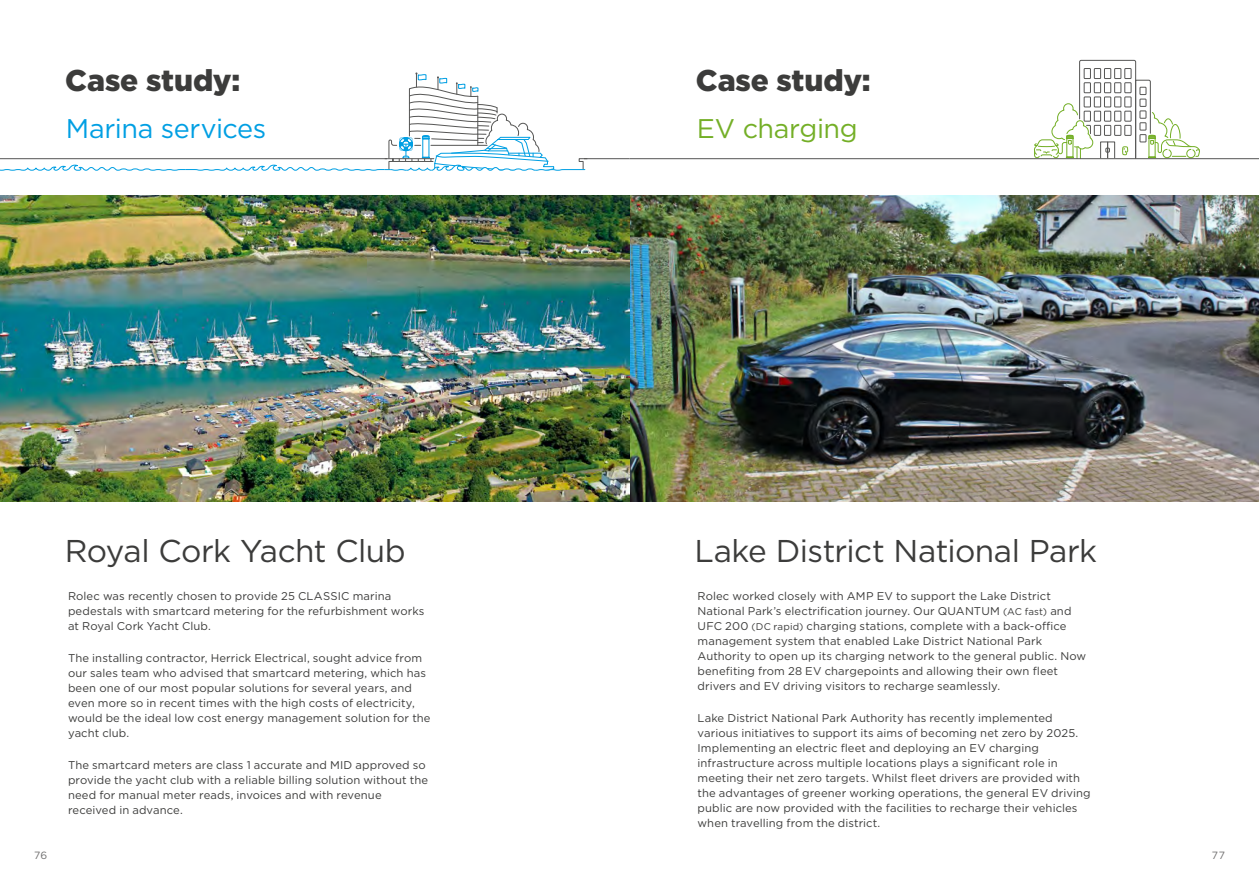
<style>
.page{position:relative;width:1259px;height:893px;background:#fff}
.page>*{position:absolute;margin:0;border:0;box-sizing:border-box;transform-origin:0 0}
.t1{font:31.5px "Gotham";letter-spacing:-.02em;color:#3c3c3b}
.t2{font:900 30px "Gotham";letter-spacing:-.005em;color:#3c3c3b}
.t3{font:27px "Gotham";letter-spacing:-.015em;color:#009fe3}
.t4{font:27px "Gotham";letter-spacing:-.015em;color:#74af27}
.t5{font:11.25px/15px "Gotham";letter-spacing:.01em;color:#3c3c3b}
.t6{font:10.5px "Gotham";color:#706f6f}
.s1{font-size:9.75px}
</style>
<div class="page">
<img style="left:629px;top:195px;width:630px;height:306px">
<img style="left:0;top:195px;width:629px;height:306px">
<svg style="left:1034px;top:59px;width:166px;height:99px"></svg>
<hr style="left:629px;top:158px;width:630px;height:1px;background:#575756">
<hr style="left:584px;top:158px;width:45px;height:1px;background:#575756">
<svg style="left:0;top:72px;width:587px;height:99px"></svg>
<h2 class="t2" style="left:65px;top:60px;width:176px">Case study:</h2>
<h3 class="t3" style="left:66px;top:111px;width:202px">Marina services</h3>
<h1 class="t1" style="left:65px;top:531px;width:342px">Royal Cork Yacht Club</h1>
<p class="t5" style="left:68px;top:588px;width:358px">Rolec was recently chosen to provide 25 CLASSIC marina pedestals with smartcard metering for the refurbishment works at Royal Cork Yacht Club.</p>
<p class="t5" style="left:68px;top:650px;width:364px">The installing contractor, Herrick Electrical, sought advice from our sales team who advised that smartcard metering, which has been one of our most popular solutions for several years, and even more so in recent times with the high costs of electricity, would be the ideal low cost energy management solution for the yacht club.</p>
<p class="t5" style="left:68px;top:757px;width:361px">The smartcard meters are class 1 accurate and MID approved so provide the yacht club with a reliable billing solution without the need for manual meter reads, invoices and with revenue received in advance.</p>
<h2 class="t2" style="left:696px;top:60px;width:176px">Case study:</h2>
<h3 class="t4" style="left:696px;top:111px;width:163px">EV charging</h3>
<h1 class="t1" style="left:694px;top:531px;width:404px">Lake District National Park</h1>
<p class="t5" style="left:697px;top:588px;width:390px">Rolec worked closely with AMP EV to support the Lake District National Park’s electrification journey. Our QUANTUM <span class="s1">(AC fast)</span> and UFC 200 <span class="s1">(DC rapid)</span> charging stations, complete with a back-office management system that enabled Lake District National Park Authority to open up its charging network to the general public. Now benefiting from 28 EV chargepoints and allowing their own fleet drivers and EV driving visitors to recharge seamlessly.</p>
<p class="t5" style="left:697px;top:710px;width:394px">Lake District National Park Authority has recently implemented various initiatives to support its aims of becoming net zero by 2025.<br>Implementing an electric fleet and deploying an EV charging infrastructure across multiple locations plays a significant role in meeting their net zero targets. Whilst fleet drivers are provided with the advantages of greener working operations, the general EV driving public are now provided with the facilities to recharge their vehicles when travelling from the district.</p>
<p class="t6" style="left:34px;top:848px;width:15px">76</p>
<p class="t6" style="left:1211px;top:848px;width:15px">77</p>
</div>
